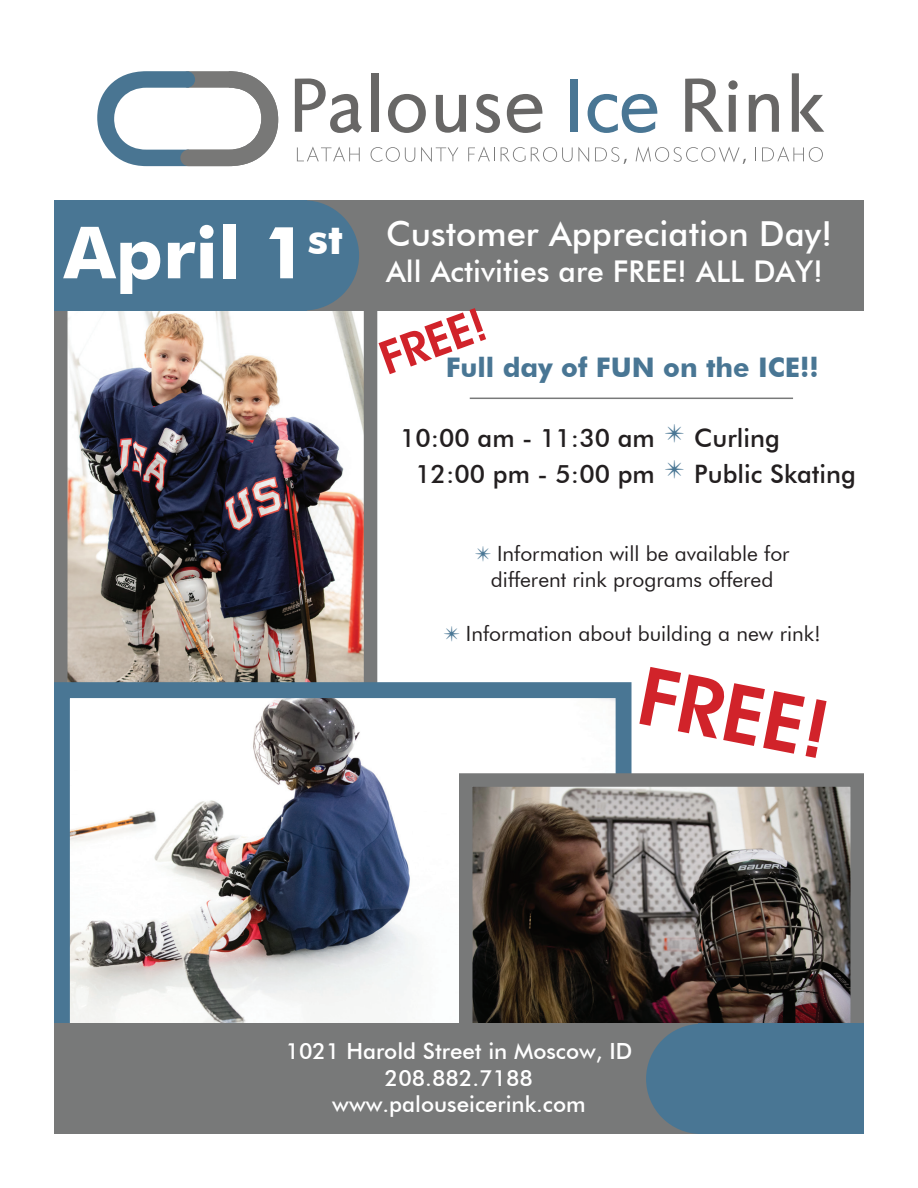
<style>
.page{position:relative;width:918px;height:1188px;background:#fff}
.page>*{position:absolute;margin:0;border:0;box-sizing:border-box;transform-origin:0 0}
.t1{font:600 81.3px "Avant Garde IT Cby BT";color:#d1232a}
.t2{font:600 46.5px "Avant Garde IT Cby BT";color:#d1232a}
.t3{font:500 34.5px "Futura BT";color:#fff}
.t4{font:500 30px "Futura BT";color:#fff}
.t5{font:700 27px "Futura BT";color:#497694}
.t6{font:500 25.35px/36px "Futura BT";color:#231f20;text-align:right}
.t7{font:500 22.35px/26.7px "Futura BT";color:#fff;text-align:center}
.t8{font:21px/25.2px "Futura BT";color:#231f20;text-align:center}
.s1{font-weight:700;font-size:72px}
.s2{font-weight:700;font-size:42px}
.s3{color:#497694}
</style>
<div class="page">
<img style="left:69px;top:310px;width:293px;height:372px">
<div style="left:54px;top:278px;width:323px;height:478px;border:14px solid #787979"></div>
<div style="left:302px;top:200px;width:562px;height:110px;background:#787979"></div>
<div style="left:54px;top:200px;width:253px;height:110px;background:#497694"></div>
<div style="left:249px;top:200px;width:110px;height:110px;background:#497694;border-radius:50%"></div>
<img style="left:71px;top:699px;width:544px;height:325px">
<div style="left:54px;top:682px;width:578px;height:391px;border:16px solid #497694"></div>
<img style="left:474px;top:788px;width:375px;height:236px">
<div style="left:459px;top:773px;width:405px;height:286px;border:14px solid #787979"></div>
<svg style="left:97px;top:71px;width:181px;height:95px"></svg>
<svg style="left:295px;top:79px;width:67px;height:54px"></svg>
<div style="left:372px;top:73px;width:7px;height:59px;background:#686766"></div>
<svg style="left:388px;top:94px;width:38px;height:39px"></svg>
<svg style="left:436px;top:95px;width:30px;height:38px"></svg>
<svg style="left:476px;top:94px;width:24px;height:39px"></svg>
<svg style="left:507px;top:94px;width:35px;height:39px"></svg>
<div style="left:570px;top:79px;width:8px;height:53px;background:#497694"></div>
<svg style="left:587px;top:94px;width:70px;height:39px"></svg>
<svg style="left:685px;top:79px;width:53px;height:53px"></svg>
<svg style="left:749px;top:94px;width:30px;height:38px"></svg>
<svg style="left:792px;top:73px;width:32px;height:59px"></svg>
<svg style="left:297px;top:146px;width:63px;height:15px"></svg>
<svg style="left:371px;top:147px;width:44px;height:15px"></svg>
<svg style="left:421px;top:147px;width:37px;height:15px"></svg>
<svg style="left:468px;top:147px;width:27px;height:14px"></svg>
<svg style="left:501px;top:147px;width:88px;height:15px"></svg>
<svg style="left:595px;top:147px;width:32px;height:17px"></svg>
<svg style="left:636px;top:146px;width:110px;height:18px"></svg>
<svg style="left:755px;top:147px;width:1px;height:14px"></svg>
<svg style="left:762px;top:146px;width:61px;height:16px"></svg>
<hr style="left:470px;top:398px;width:323px;height:1px;background:#787979">
<div style="left:54px;top:1024px;width:721px;height:110px;background:#787979"></div>
<div style="left:698px;top:1024px;width:166px;height:110px;background:#497694"></div>
<div style="left:646px;top:1024px;width:110px;height:110px;background:#497694;border-radius:50%"></div>
<h3 class="t3" style="left:64px;top:213px;width:770px"><span class="s1">April 1</span><span class="s2">st</span> Customer Appreciation Day!</h3>
<h3 class="t4" style="left:386px;top:254px;width:439px">All Activities are FREE! ALL DAY!</h3>
<h2 class="t2" style="left:372px;top:333px;width:111px;rotate:-20deg">FREE!</h2>
<p class="t5" style="left:446px;top:351px;width:374px">Full day of FUN on the ICE!!</p>
<p class="t6" style="left:400px;top:419px;width:256px">10:00 am - 11:30 am<br>12:00 pm - 5:00 pm</p>
<p class="t6" style="left:694px;top:419px;width:163px;text-align:left">Curling<br>Public Skating</p>
<p class="t8" style="left:475px;top:541px;width:316px"><span class="s3">✴</span> Information will be available for different rink programs offered</p>
<p class="t8" style="left:444px;top:621px;width:379px"><span class="s3">✴</span> Information about building a new rink!</p>
<h1 class="t1" style="left:650px;top:646px;width:193px;rotate:11deg">FREE!</h1>
<p class="t7" style="left:286px;top:1037px;width:348px">1021 Harold Street in Moscow, ID<br>208.882.7188 www.palouseicerink.com</p>
</div>
